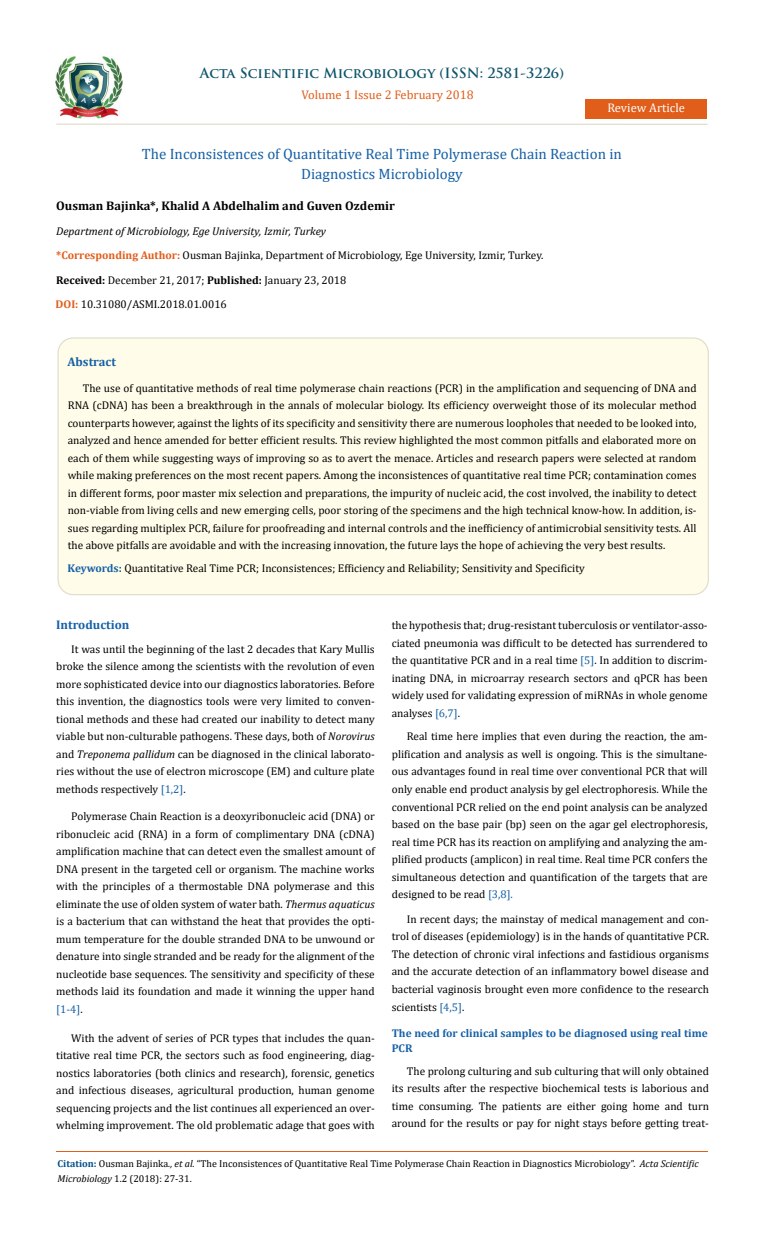
<style>
.page{position:relative;width:764px;height:1243px;background:#fff}
.page>*{position:absolute;margin:0;border:0;box-sizing:border-box;transform-origin:0 0}
.t1{font:15px/20px "Cambria";color:#1560a6;text-align:center}
.t2{font:700 13.75px "Trajan Pro";color:#0e546a}
.t3{font:700 12.5px "Cambria";color:#000}
.t4{font:12.5px "Cambria";color:#e05d1a}
.t5{font:700 12.5px "Cambria";color:#1560a6}
.t6{font:12.5px "Cambria";color:#fff}
.t7{font:11.25px/17.5px "Cambria";color:#000;text-align:justify}
.t8{font:700 11.25px/15px "Cambria";color:#1560a6}
.t9{font:10px/15px "Cambria";color:#000}
.s1{font-style:italic}
.s2{font-weight:700;color:#e05d1a}
.s3{font-weight:700}
.s4{font-weight:700;color:#1560a6}
.s5{font-weight:700;color:#0e546a}
.s6{color:#1560a6}
.s7{font-weight:700;color:#035089}
</style>
<div class="page">
<img style="left:56px;top:57px;width:66px;height:61px">
<div style="left:585px;top:99px;width:122px;height:20px;background:#e05d1a"></div>
<hr style="left:56px;top:1151px;width:651px;height:1px;background:#e05d1a">
<hr style="left:56px;top:123px;width:651px;height:2px;background:#e0dfcd">
<div style="left:58px;top:338px;width:650px;height:256px;background:#fffde9;border-radius:15px"></div>
<div style="left:57px;top:337px;width:652px;height:258px;border:1px solid #e0dfcd;border-radius:15px"></div>
<p class="t2" style="left:200px;top:64px;width:366px">Acta Scientific Microbiology (ISSN: 2581-3226)</p>
<p class="t4" style="left:301px;top:88px;width:174px">Volume 1 Issue 2 February 2018</p>
<p class="t6" style="left:607px;top:100px;width:79px">Review Article</p>
<h1 class="t1" style="left:142px;top:144px;width:481px">The Inconsistences of Quantitative Real Time Polymerase Chain Reaction in<br>Diagnostics Microbiology</h1>
<p class="t3" style="left:56px;top:197px;width:340px">Ousman Bajinka*, Khalid A Abdelhalim and Guven Ozdemir</p>
<p class="t7" style="left:56px;top:219px;width:488px;line-height:24px"><span class="s1">Department of Microbiology, Ege University, Izmir, Turkey<br></span><span class="s2">*Corresponding Author:</span> Ousman Bajinka, Department of Microbiology, Ege University, Izmir, Turkey.</p>
<p class="t7" style="left:56px;top:272px;width:292px"><span class="s3">Received:</span> December 21, 2017; <span class="s3">Published:</span> January 23, 2018</p>
<p class="t7" style="left:56px;top:295px;width:173px"><span class="s2">DOI:</span> 10.31080/ASMI.2018.01.0016</p>
<p class="t5" style="left:67px;top:353px;width:50px">Abstract</p>
<p class="t7" style="left:68px;top:379px;width:630px;text-indent:15px">The use of quantitative methods of real time polymerase chain reactions (PCR) in the amplification and sequencing of DNA and RNA (cDNA) has been a breakthrough in the annals of molecular biology. Its efficiency overweight those of its molecular method counterparts however, against the lights of its specificity and sensitivity there are numerous loopholes that needed to be looked into, analyzed and hence amended for better efficient results. This review highlighted the most common pitfalls and elaborated more on each of them while suggesting ways of improving so as to avert the menace. Articles and research papers were selected at random while making preferences on the most recent papers. Among the inconsistences of quantitative real time PCR; contamination comes in different forms, poor master mix selection and preparations, the impurity of nucleic acid, the cost involved, the inability to detect non-viable from living cells and new emerging cells, poor storing of the specimens and the high technical know-how. In addition, is&shy;sues regarding multiplex PCR, failure for proofreading and internal controls and the inefficiency of antimicrobial sensitivity tests. All the above pitfalls are avoidable and with the increasing innovation, the future lays the hope of achieving the very best results.</p>
<p class="t7" style="left:68px;top:559px;width:519px"><span class="s4">Keywords</span><span class="s5">:</span> Quantitative Real Time PCR; Inconsistences; Efficiency and Reliability; Sensitivity and Specificity</p>
<p class="t5" style="left:56px;top:615px;width:75px">Introduction</p>
<p class="t7" style="left:56px;top:640px;width:320px;text-indent:15px">It was until the beginning of the last 2 decades that Kary Mullis broke the silence among the scientists with the revolution of even more sophisticated device into our diagnostics laboratories. Before this invention, the diagnostics tools were very limited to conven&shy;tional methods and these had created our inability to detect many viable but non-culturable pathogens. These days, both of <span class="s1">Norovirus </span>and <span class="s1">Treponema pallidum</span> can be diagnosed in the clinical laborato&shy;ries without the use of electron microscope (EM) and culture plate methods respectively <span class="s6">[1,2]</span>.</p>
<p class="t7" style="left:56px;top:807px;width:320px;text-indent:15px">Polymerase Chain Reaction is a deoxyribonucleic acid (DNA) or ribonucleic acid (RNA) in a form of complimentary DNA (cDNA) amplification machine that can detect even the smallest amount of DNA present in the targeted cell or organism. The machine works with the principles of a thermostable DNA polymerase and this eliminate the use of olden system of water bath. <span class="s1">Thermus aquaticus </span>is a bacterium that can withstand the heat that provides the opti&shy;mum temperature for the double stranded DNA to be unwound or denature into single stranded and be ready for the alignment of the nucleotide base sequences. The sensitivity and specificity of these methods laid its foundation and made it winning the upper hand <span class="s6">[1-4]</span>.</p>
<p class="t7" style="left:56px;top:1029px;width:320px;text-indent:15px">With the advent of series of PCR types that includes the quan&shy;titative real time PCR, the sectors such as food engineering, diag&shy;nostics laboratories (both clinics and research), forensic, genetics and infectious diseases, agricultural production, human genome sequencing projects and the list continues all experienced an over&shy;whelming improvement. The old problematic adage that goes with</p>
<p class="t7" style="left:392px;top:616px;width:317px">the hypothesis that; drug-resistant tuberculosis or ventilator-asso&shy;ciated pneumonia was difficult to be detected has surrendered to the quantitative PCR and in a real time <span class="s6">[5]</span>. In addition to discrim&shy;inating DNA, in microarray research sectors and qPCR has been widely used for validating expression of miRNAs in whole genome analyses <span class="s6">[6,7]</span>.</p>
<p class="t7" style="left:392px;top:728px;width:317px;text-indent:15px">Real time here implies that even during the reaction, the am&shy;plification and analysis as well is ongoing. This is the simultane&shy;ous advantages found in real time over conventional PCR that will only enable end product analysis by gel electrophoresis. While the conventional PCR relied on the end point analysis can be analyzed based on the base pair (bp) seen on the agar gel electrophoresis, real time PCR has its reaction on amplifying and analyzing the am&shy;plified products (amplicon) in real time. Real time PCR confers the simultaneous detection and quantification of the targets that are designed to be read <span class="s6">[3,8].</span></p>
<p class="t7" style="left:392px;top:910px;width:319px;text-indent:15px">In recent days; the mainstay of medical management and con&shy;trol of diseases (epidemiology) is in the hands of quantitative PCR.<br>The detection of chronic viral infections and fastidious organisms and the accurate detection of an inflammatory bowel disease and bacterial vaginosis brought even more confidence to the research scientists <span class="s6">[4,5]</span>.</p>
<p class="t8" style="left:392px;top:1025px;width:317px">The need for clinical samples to be diagnosed using real time<br>PCR</p>
<p class="t7" style="left:392px;top:1062px;width:319px;text-indent:15px">The prolong culturing and sub culturing that will only obtained its results after the respective biochemical tests is laborious and time consuming. The patients are either going home and turn around for the results or pay for night stays before getting treat-</p>
<p class="t9" style="left:57px;top:1155px;width:643px"><span class="s7">Citation:</span> Ousman Bajinka<span class="s1">., et al.</span> “The Inconsistences of Quantitative Real Time Polymerase Chain Reaction in Diagnostics Microbiology”. <span class="s1">Acta Scientific<br>Microbiology</span> 1.2 (2018): 27-31.</p>
</div>
